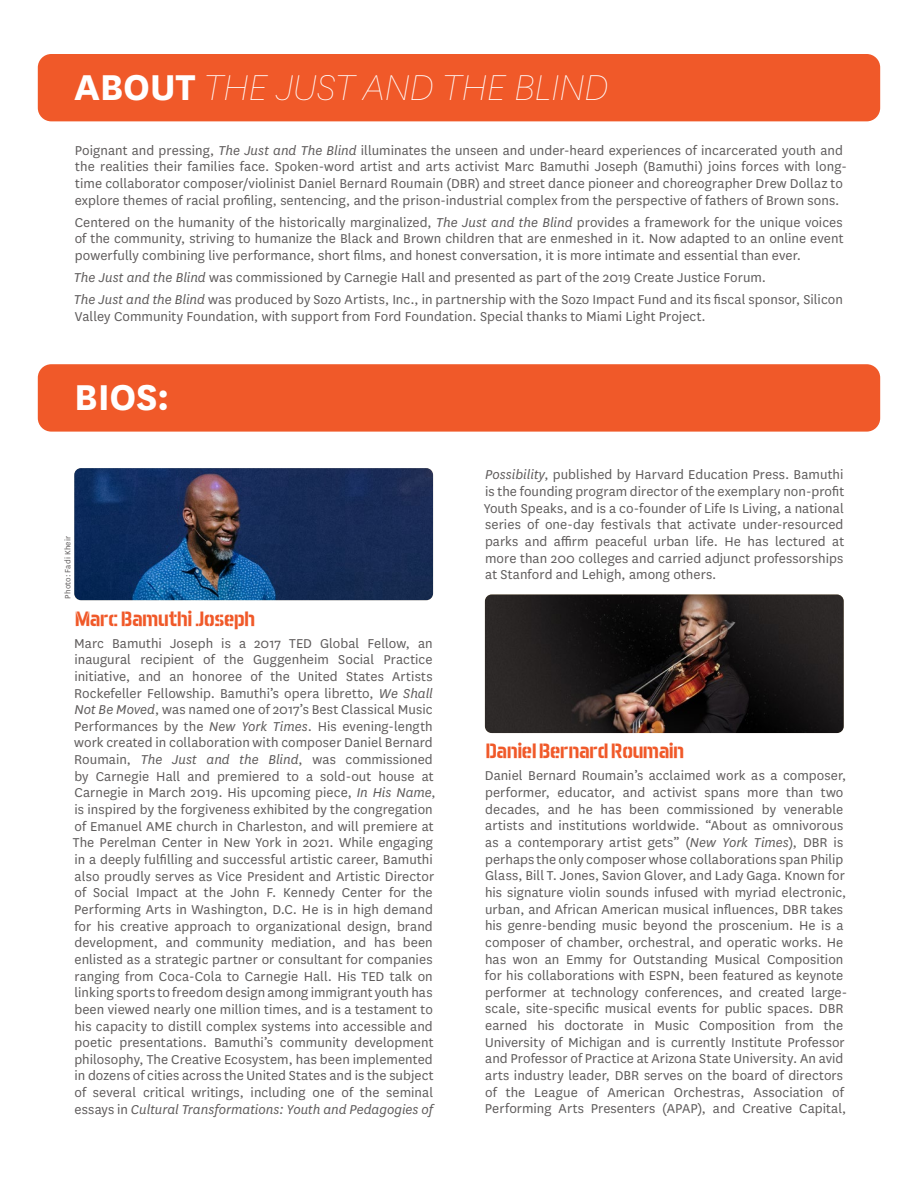
<style>
.page{position:relative;width:918px;height:1188px;background:#fff}
.page>*{position:absolute;margin:0;border:0;box-sizing:border-box;transform-origin:0 0}
.t1{font:italic 100 42px "National";letter-spacing:-.01em;color:#fff}
.t2{font:700 42px "National";color:#fff}
.t3{font:700 21px "Aero Matics Stencil";color:#f05929}
.t4{font:15px/16.6px "National";letter-spacing:.005em;color:#5f5c5c}
.t5{font:9px "National";letter-spacing:.02em;color:#5f5c5c}
.s1{font-weight:700;font-style:normal}
.s2{font-style:italic}
</style>
<div class="page">
<div style="left:38px;top:54px;width:842px;height:67px;background:#f05929;border-radius:14px"></div>
<div style="left:38px;top:364px;width:842px;height:68px;background:#f05929;border-radius:14px"></div>
<img style="left:74px;top:468px;width:359px;height:132px">
<img style="left:485px;top:594px;width:359px;height:139px">
<h1 class="t1" style="left:74px;top:63px;width:536px"><span class="s1">ABOUT</span> THE JUST AND THE BLIND</h1>
<p class="t4" style="left:75px;top:141px;width:774px">Poignant and pressing, <span class="s2">The Just and The Blind</span> illuminates the unseen and under-heard experiences of incarcerated youth and the realities their families face. Spoken-word artist and arts activist Marc Bamuthi Joseph (Bamuthi) joins forces with long&shy;time collaborator composer/violinist Daniel Bernard Roumain (DBR) and street dance pioneer and choreographer Drew Dollaz to explore themes of racial profiling, sentencing, and the prison-industrial complex from the perspective of fathers of Brown sons.</p>
<p class="t4" style="left:75px;top:213px;width:770px;text-align:justify">Centered on the humanity of the historically marginalized, <span class="s2">The Just and the Blind</span> provides a framework for the unique voices of the community, striving to humanize the Black and Brown children that are enmeshed in it. Now adapted to an online event powerfully combining live performance, short films, and honest conversation, it is more intimate and essential than ever.</p>
<p class="t4" style="left:74px;top:266px;width:771px;line-height:22px"><span class="s2">The Just and the Blind</span> was commissioned by Carnegie Hall and presented as part of the 2019 Create Justice Forum.<br><span class="s2">The Just and the Blind</span> was produced by Sozo Artists, Inc., in partnership with the Sozo Impact Fund and its fiscal sponsor, Silicon</p>
<p class="t4" style="left:75px;top:307px;width:632px">Valley Community Foundation, with support from Ford Foundation. Special thanks to Miami Light Project.</p>
<h1 class="t2" style="left:74px;top:368px;width:97px">BIOS:</h1>
<p class="t5" style="left:62px;top:599px;width:64px;rotate:-90deg">Photo: Fadi Kheir</p>
<h2 class="t3" style="left:75px;top:606px;width:181px">Marc Bamuthi Joseph</h2>
<p class="t4" style="left:73px;top:634px;width:365px">Marc Bamuthi Joseph is a 2017 TED Global Fellow, an inaugural recipient of the Guggenheim Social Practice initiative, and an honoree of the United States Artists Rockefeller Fellowship. Bamuthi’s opera libretto, <span class="s2">We Shall Not Be Moved</span>, was named one of 2017’s Best Classical Music Performances by the <span class="s2">New York Times</span>. His evening-length work created in collaboration with composer Daniel Bernard Roumain, <span class="s2">The Just and the Blind</span>, was commissioned by Carnegie Hall and premiered to a sold-out house at Carnegie in March 2019. His upcoming piece, <span class="s2">In His Name</span>, is inspired by the forgiveness exhibited by the congregation of Emanuel AME church in Charleston, and will premiere at The Perelman Center in New York in 2021. While engaging in a deeply fulfilling and successful artistic career, Bamuthi also proudly serves as Vice President and Artistic Director of Social Impact at the John F. Kennedy Center for the Performing Arts in Washington, D.C. He is in high demand for his creative approach to organizational design, brand development, and community mediation, and has been enlisted as a strategic partner or consultant for companies ranging from Coca-Cola to Carnegie Hall. His TED talk on linking sports to freedom design among immigrant youth has been viewed nearly one million times, and is a testament to his capacity to distill complex systems into accessible and poetic presentations. Bamuthi’s community development philosophy, The Creative Ecosystem, has been implemented in dozens of cities across the United States and is the subject of several critical writings, including one of the seminal essays in <span class="s2">Cultural Transformations: Youth and Pedagogies of</span></p>
<p class="t4" style="left:484px;top:466px;width:362px;text-align:justify"><span class="s2">Possibility</span>, published by Harvard Education Press. Bamuthi is the founding program director of the exemplary non-profit Youth Speaks, and is a co-founder of Life Is Living, a national series of one-day festivals that activate under-resourced parks and affirm peaceful urban life. He has lectured at more than 200 colleges and carried adjunct professorships at Stanford and Lehigh, among others.</p>
<h2 class="t3" style="left:486px;top:739px;width:200px">Daniel Bernard Roumain</h2>
<p class="t4" style="left:485px;top:767px;width:364px">Daniel Bernard Roumain’s acclaimed work as a composer, performer, educator, and activist spans more than two decades, and he has been commissioned by venerable artists and institutions worldwide. “About as omnivorous as a contemporary artist gets” (<span class="s2">New York Times</span>), DBR is perhaps the only composer whose collaborations span Philip Glass, Bill T. Jones, Savion Glover, and Lady Gaga. Known for his signature violin sounds infused with myriad electronic, urban, and African American musical influences, DBR takes his genre-bending music beyond the proscenium. He is a composer of chamber, orchestral, and operatic works. He has won an Emmy for Outstanding Musical Composition for his collaborations with ESPN, been featured as keynote performer at technology conferences, and created large&shy;scale, site-specific musical events for public spaces. DBR earned his doctorate in Music Composition from the University of Michigan and is currently Institute Professor and Professor of Practice at Arizona State University. An avid arts industry leader, DBR serves on the board of directors of the League of American Orchestras, Association of Performing Arts Presenters (APAP), and Creative Capital,</p>
</div>
